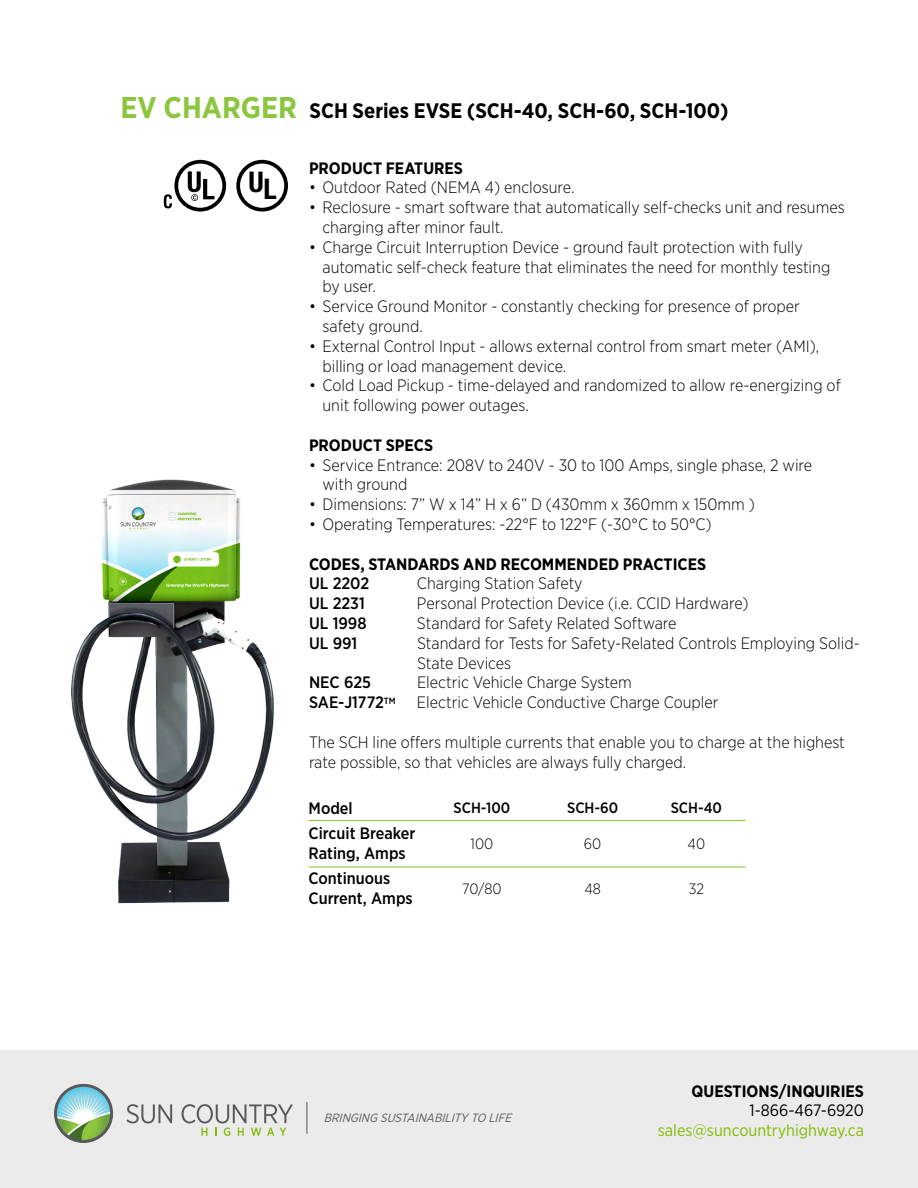
<style>
.page{position:relative;width:918px;height:1188px;background:#fff}
.page>*{position:absolute;margin:0;border:0;box-sizing:border-box;transform-origin:0 0}
.t1{font:700 condensed 28.5px "Helvetica Neue LT Std";color:#000}
.t2{font:700 21px "Gotham Narrow";color:#000}
.t3{font:300 16.5px/19.8px "Gotham Narrow";color:#000}
.t4{font:500 16.5px/19.8px "Gotham Narrow";color:#000}
.t5{font:700 16.5px "Gotham Narrow";color:#000}
.t6{font:16.5px "Gotham Narrow";color:#82bc00}
.t7{font:16.5px "Gotham Narrow";color:#000}
.t8{font:500 15px "Gotham Narrow";color:#000}
.t9{font:300 15px "Gotham Narrow";color:#000}
.t10{font:italic 12px "Gotham Narrow";color:#58595b}
.s1{font-size:30px;color:#8cc63f}
</style>
<div class="page">
<div style="left:236px;top:160px;width:52px;height:52px;border:4px solid #000;border-radius:50%"></div>
<hr style="left:309px;top:820px;width:437px;height:1px;background:#8cc63f">
<hr style="left:309px;top:866px;width:437px;height:2px;background:#8cc63f">
<div style="left:0;top:1051px;width:918px;height:137px;background:#ebebec"></div>
<svg style="left:126px;top:1104px;width:46px;height:19px"></svg>
<svg style="left:182px;top:1104px;width:111px;height:32px"></svg>
<svg style="left:55px;top:1088px;width:57px;height:55px"></svg>
<div style="left:54px;top:1084px;width:59px;height:59px;border:3px solid #58585b;border-radius:50%"></div>
<hr style="left:307px;top:1102px;width:1px;height:32px;background:#58595b">
<img style="left:71px;top:479px;width:270px;height:425px">
<div style="left:174px;top:160px;width:52px;height:52px;border:4px solid #000;border-radius:50%"></div>
<svg style="left:164px;top:194px;width:8px;height:14px"></svg>
<svg style="left:188px;top:171px;width:26px;height:30px"></svg>
<p class="t2" style="left:120px;top:97px;width:610px"><span class="s1">EV CHARGER</span> SCH Series EVSE (SCH-40, SCH-60, SCH-100)</p>
<h1 class="t1" style="left:248px;top:168px;width:30px">UL</h1>
<p class="t5" style="left:309px;top:157px;width:156px">PRODUCT FEATURES</p>
<p class="t3" style="left:309px;top:177px;width:267px">• Outdoor Rated (NEMA 4) enclosure.</p>
<p class="t3" style="left:322px;top:197px;width:524px;text-indent:-13px">• Reclosure - smart software that automatically self-checks unit and resumes charging after minor fault.</p>
<p class="t3" style="left:322px;top:237px;width:509px;text-indent:-13px">• Charge Circuit Interruption Device - ground fault protection with fully automatic self-check feature that eliminates the need for monthly testing by user.</p>
<p class="t3" style="left:322px;top:296px;width:479px;text-indent:-13px">• Service Ground Monitor - constantly checking for presence of proper safety ground.</p>
<p class="t3" style="left:322px;top:336px;width:498px;text-indent:-13px">• External Control Input - allows external control from smart meter (AMI), billing or load management device.</p>
<p class="t3" style="left:322px;top:375px;width:520px;text-indent:-13px">• Cold Load Pickup - time-delayed and randomized to allow re-energizing of unit following power outages.</p>
<p class="t5" style="left:309px;top:434px;width:126px">PRODUCT SPECS</p>
<p class="t3" style="left:322px;top:454px;width:491px;text-indent:-13px">• Service Entrance: 208V to 240V - 30 to 100 Amps, single phase, 2 wire with ground</p>
<p class="t3" style="left:309px;top:494px;width:447px">• Dimensions: 7” W x 14” H x 6” D (430mm x 360mm x 150mm )</p>
<p class="t3" style="left:309px;top:514px;width:404px">• Operating Temperatures: -22°F to 122°F (-30°C to 50°C)</p>
<p class="t5" style="left:309px;top:553px;width:399px">CODES, STANDARDS AND RECOMMENDED PRACTICES</p>
<p class="t4" style="left:309px;top:573px;width:62px">UL 2202</p>
<p class="t3" style="left:417px;top:573px;width:167px">Charging Station Safety</p>
<p class="t4" style="left:309px;top:593px;width:57px">UL 2231</p>
<p class="t3" style="left:417px;top:593px;width:333px">Personal Protection Device (i.e. CCID Hardware)</p>
<p class="t4" style="left:309px;top:613px;width:59px">UL 1998</p>
<p class="t3" style="left:417px;top:613px;width:261px">Standard for Safety Related Software</p>
<p class="t4" style="left:309px;top:633px;width:50px">UL 991</p>
<p class="t3" style="left:417px;top:633px;width:444px">Standard for Tests for Safety-Related Controls Employing Solid-<br>State Devices</p>
<p class="t4" style="left:309px;top:672px;width:64px">NEC 625</p>
<p class="t3" style="left:417px;top:672px;width:216px">Electric Vehicle Charge System</p>
<p class="t4" style="left:309px;top:692px;width:88px">SAE-J1772<sup>TM</sup></p>
<p class="t3" style="left:417px;top:692px;width:303px">Electric Vehicle Conductive Charge Coupler</p>
<p class="t3" style="left:309px;top:732px;width:537px">The SCH line offers multiple currents that enable you to charge at the highest rate possible, so that vehicles are always fully charged.</p>
<p class="t4" style="left:309px;top:798px;width:46px">Model</p>
<p class="t8" style="left:454px;top:798px;width:58px">SCH-100</p>
<p class="t8" style="left:567px;top:798px;width:53px">SCH-60</p>
<p class="t8" style="left:671px;top:798px;width:53px">SCH-40</p>
<p class="t4" style="left:309px;top:823px;width:108px">Circuit Breaker<br>Rating, Amps</p>
<p class="t9" style="left:471px;top:834px;width:24px">100</p>
<p class="t9" style="left:584px;top:834px;width:19px">60</p>
<p class="t9" style="left:688px;top:834px;width:19px">40</p>
<p class="t4" style="left:309px;top:868px;width:106px">Continuous<br>Current, Amps</p>
<p class="t9" style="left:462px;top:879px;width:41px">70/80</p>
<p class="t9" style="left:584px;top:879px;width:18px">48</p>
<p class="t9" style="left:689px;top:879px;width:17px">32</p>
<p class="t10" style="left:324px;top:1111px;width:193px">BRINGING SUSTAINABILITY TO LIFE</p>
<p class="t5" style="left:692px;top:1080px;width:174px">QUESTIONS/INQUIRIES</p>
<p class="t7" style="left:750px;top:1100px;width:116px">1-866-467-6920</p>
<p class="t6" style="left:658px;top:1120px;width:208px">sales@suncountryhighway.ca</p>
</div>
